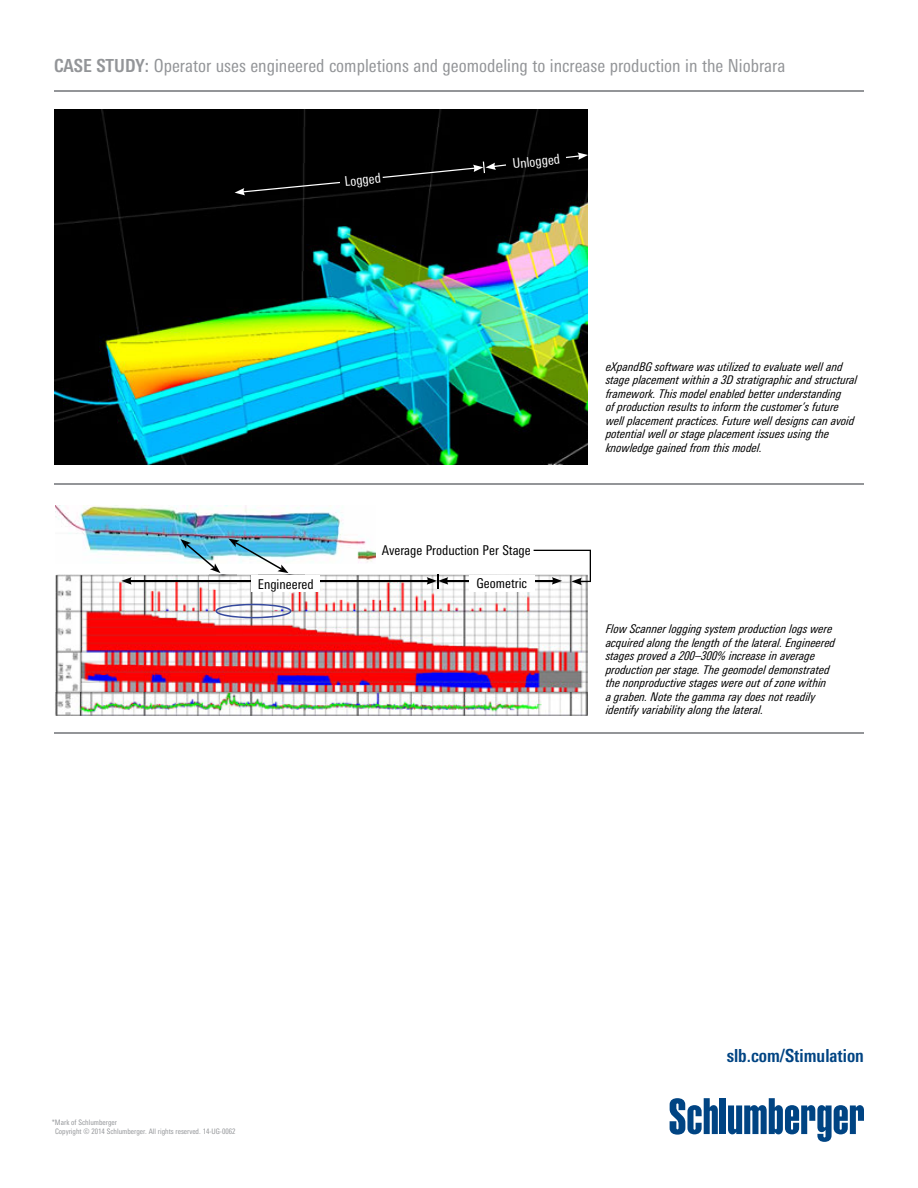
<style>
.page{position:relative;width:918px;height:1188px;background:#fff}
.page>*{position:absolute;margin:0;border:0;box-sizing:border-box;transform-origin:0 0}
.t1{font:condensed 18px "Univers Next Pro";color:#939598}
.t2{font:700 condensed 18px "Univers Next Pro";color:#004483}
.t3{font:condensed 13.5px "Univers Next Pro";color:#000}
.t4{font:condensed 13.5px "Univers Next Pro";color:#fff}
.t5{font:italic condensed 12px/13.5px "Univers Next Pro";color:#000}
.t6{font:condensed 7.5px/9px "Univers Next Pro";color:#939598}
.s1{font-weight:700}
</style>
<div class="page">
<hr style="left:54px;top:90px;width:810px;height:1px;background:#939598">
<hr style="left:54px;top:483px;width:810px;height:1px;background:#939598">
<hr style="left:54px;top:732px;width:810px;height:1px;background:#939598">
<div style="left:720px;top:1098px;width:6px;height:36px;background:#004483"></div>
<svg style="left:728px;top:1098px;width:136px;height:44px"></svg>
<svg style="left:670px;top:1098px;width:48px;height:37px"></svg>
<img style="left:54px;top:110px;width:534px;height:354px">
<svg style="left:235px;top:182px;width:105px;height:13px"></svg>
<svg style="left:566px;top:152px;width:22px;height:8px"></svg>
<svg style="left:383px;top:162px;width:123px;height:16px;background:#1b1b1b"></svg>
<img style="left:55px;top:505px;width:321px;height:58px">
<img style="left:55px;top:575px;width:533px;height:141px">
<img style="left:210px;top:576px;width:26px;height:14px">
<img style="left:288px;top:575px;width:16px;height:1px">
<hr style="left:129px;top:580px;width:134px;height:2px;background:#000">
<svg style="left:121px;top:577px;width:11px;height:8px"></svg>
<hr style="left:446px;top:580px;width:48px;height:2px;background:#000">
<svg style="left:534px;top:550px;width:57px;height:35px"></svg>
<hr style="left:309px;top:580px;width:120px;height:2px;background:#000">
<svg style="left:427px;top:575px;width:21px;height:14px"></svg>
<div style="left:252px;top:576px;width:68px;height:16px;background:#fff"></div>
<div style="left:469px;top:575px;width:66px;height:16px;background:#fff"></div>
<svg style="left:180px;top:539px;width:108px;height:37px"></svg>
<svg style="left:216px;top:604px;width:75px;height:14px"></svg>
<h1 class="t1" style="left:54px;top:55px;width:733px"><span class="s1">CASE STUDY:</span> Operator uses engineered completions and geomodeling to increase production in the Niobrara</h1>
<p class="t4" style="left:344px;top:174px;width:38px;rotate:-6deg">Logged</p>
<p class="t4" style="left:512px;top:156px;width:49px;rotate:-6deg">Unlogged</p>
<p class="t3" style="left:382px;top:543px;width:151px">Average Production Per Stage</p>
<p class="t3" style="left:258px;top:576px;width:57px">Engineered</p>
<p class="t3" style="left:477px;top:576px;width:52px">Geometric</p>
<p class="t5" style="left:606px;top:359px;width:253px">eXpandBG software was utilized to evaluate well and stage placement within a 3D stratigraphic and structural framework. This model enabled better understanding<br>of production results to inform the customer’s future well placement practices. Future well designs can avoid potential well or stage placement issues using the knowledge gained from this model.</p>
<p class="t5" style="left:606px;top:622px;width:231px">Flow Scanner logging system production logs were acquired along the length of the lateral. Engineered stages proved a 200–300% increase in average production per stage. The geomodel demonstrated the nonproductive stages were out of zone within<br>a graben. Note the gamma ray does not readily identify variability along the lateral.</p>
<p class="t6" style="left:55px;top:1118px;width:182px;text-indent:-3px">*Mark of Schlumberger<br>Copyright © 2014 Schlumberger. All rights reserved. 14-UG-0062</p>
<h1 class="t2" style="left:727px;top:1045px;width:139px">slb.com/Stimulation</h1>
</div>
